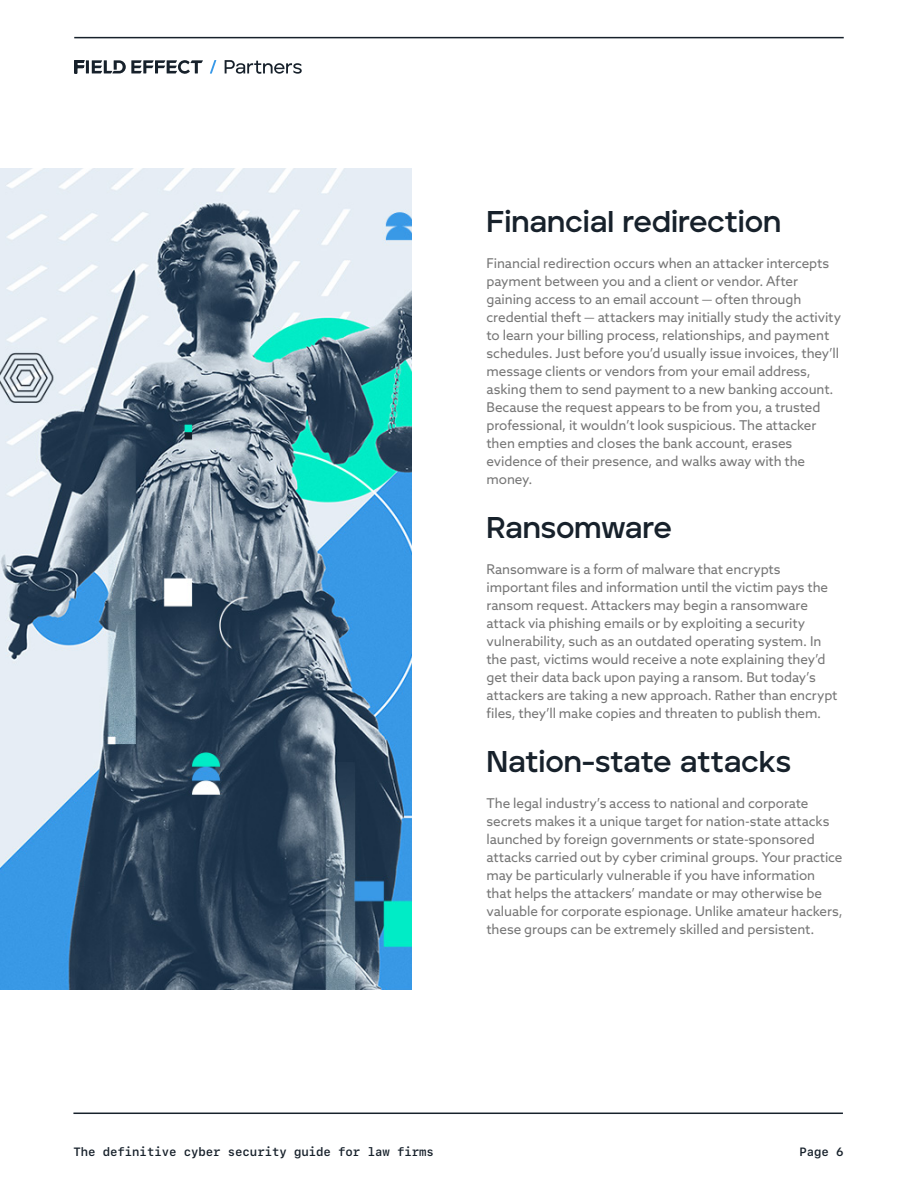
<style>
.page{position:relative;width:918px;height:1188px;background:#fff}
.page>*{position:absolute;margin:0;border:0;box-sizing:border-box;transform-origin:0 0}
.Sub_H1___Aventa___20{font:700 30px "Aventa";letter-spacing:-.005em;color:#17212b}
.Sub_H1___Aventa___20-2{font:13.5px/18px "Azo Sans";letter-spacing:-.005em;color:#767676}
.t1{font:600 12px "SF Mono";letter-spacing:-.005em;color:#17212b}
</style>
<div class="page">
<hr style="left:73px;top:1113px;width:770px;height:1px;background:#17212b">
<svg style="left:74px;top:60px;width:129px;height:14px"></svg>
<svg style="left:225px;top:60px;width:77px;height:14px"></svg>
<svg style="left:210px;top:60px;width:6px;height:14px"></svg>
<hr style="left:74px;top:37px;width:770px;height:1px;background:#17212b">
<img style="left:0;top:169px;width:411px;height:820px">
<p class="Sub_H1___Aventa___20" style="left:487px;top:203px;width:296px">Financial redirection</p>
<p class="Sub_H1___Aventa___20-2" style="left:487px;top:254px;width:356px">Financial redirection occurs when an attacker intercepts payment between you and a client or vendor. After gaining access to an email account — often through credential theft — attackers may initially study the activity to learn your billing process, relationships, and payment schedules. Just before you’d usually issue invoices, they’ll message clients or vendors from your email address, asking them to send payment to a new banking account.<br>Because the request appears to be from you, a trusted professional, it wouldn’t look suspicious. The attacker then empties and closes the bank account, erases evidence of their presence, and walks away with the money.</p>
<p class="Sub_H1___Aventa___20" style="left:487px;top:509px;width:187px">Ransomware</p>
<p class="Sub_H1___Aventa___20-2" style="left:487px;top:560px;width:353px">Ransomware is a form of malware that encrypts important files and information until the victim pays the ransom request. Attackers may begin a ransomware attack via phishing emails or by exploiting a security vulnerability, such as an outdated operating system. In the past, victims would receive a note explaining they’d get their data back upon paying a ransom. But today’s attackers are taking a new approach. Rather than encrypt files, they’ll make copies and threaten to publish them.</p>
<p class="Sub_H1___Aventa___20" style="left:487px;top:743px;width:306px">Nation-state attacks</p>
<p class="Sub_H1___Aventa___20-2" style="left:487px;top:794px;width:358px">The legal industry’s access to national and corporate secrets makes it a unique target for nation-state attacks launched by foreign governments or state-sponsored attacks carried out by cyber criminal groups. Your practice may be particularly vulnerable if you have information that helps the attackers’ mandate or may otherwise be valuable for corporate espionage. Unlike amateur hackers, these groups can be extremely skilled and persistent.</p>
<p class="t1" style="left:73px;top:1142px;width:362px">The definitive cyber security guide for law firms</p>
<p class="t1" style="left:800px;top:1142px;width:46px">Page 6</p>
</div>
